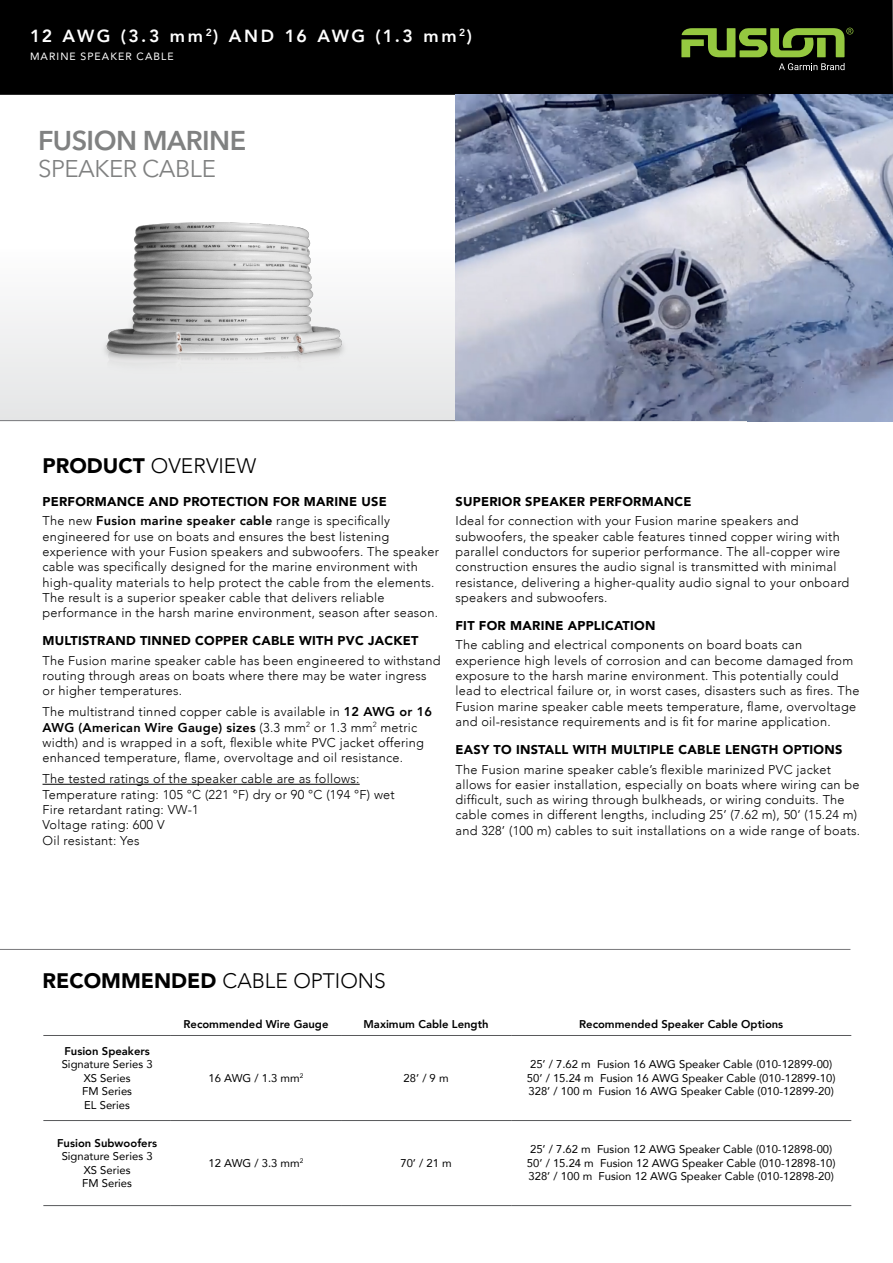
<style>
.page{position:relative;width:893px;height:1263px;background:#fff}
.page>*{position:absolute;margin:0;border:0;box-sizing:border-box;transform-origin:0 0}
.t1{font:600 27px "Avenir Next";letter-spacing:-.02em;color:#808181}
.t2{font:24px "Avenir Next";letter-spacing:-.02em;color:#808181}
.t3{font:300 21px "Avenir";color:#000}
.t4{font:800 17.55px "Avenir";letter-spacing:.14em;color:#fff}
.t5{font:300 12.75px/15.3px "Avenir";letter-spacing:.02em;color:#000}
.t6{font:900 12.75px/19.5px "Avenir";letter-spacing:.02em;color:#000}
.t7{font:11.25px/13.5px "Avenir";color:#000;text-align:center}
.t8{font:800 11.25px "Avenir";color:#000}
.t9{font:10.5px "Avenir";letter-spacing:.105em;color:#fff}
.s1{font-weight:900}
.s2{font-weight:300}
.s3{font-weight:800}
</style>
<div class="page">
<div style="left:0;top:248px;width:893px;height:173px;background:linear-gradient(to bottom,#fdfdfd,#e4e5e6)"></div>
<div style="left:0;top:0;width:893px;height:95px;background:#000"></div>
<hr style="left:0;top:949px;width:850px;height:1px;background:#77787b">
<hr style="left:0;top:420px;width:893px;height:1px;background:#77787b">
<hr style="left:43px;top:784px;width:317px;height:1px;background:#000">
<svg style="left:681px;top:28px;width:172px;height:29px"></svg>
<svg style="left:779px;top:63px;width:65px;height:7px"></svg>
<img style="left:455px;top:95px;width:438px;height:326px">
<hr style="left:43px;top:1035px;width:128px;height:1px;background:#58595b">
<hr style="left:171px;top:1035px;width:170px;height:1px;background:#58595b">
<hr style="left:341px;top:1035px;width:170px;height:1px;background:#58595b">
<hr style="left:511px;top:1035px;width:340px;height:1px;background:#58595b">
<hr style="left:43px;top:1120px;width:128px;height:1px;background:#58595b">
<hr style="left:171px;top:1120px;width:170px;height:1px;background:#58595b">
<hr style="left:341px;top:1120px;width:170px;height:1px;background:#58595b">
<hr style="left:511px;top:1120px;width:340px;height:1px;background:#58595b">
<hr style="left:43px;top:1205px;width:128px;height:1px;background:#58595b">
<hr style="left:171px;top:1205px;width:170px;height:1px;background:#58595b">
<hr style="left:341px;top:1205px;width:170px;height:1px;background:#58595b">
<hr style="left:511px;top:1205px;width:340px;height:1px;background:#58595b">
<img style="left:0;top:222px;width:444px;height:178px">
<h3 class="t4" style="left:30px;top:22px;width:444px">12 AWG (3.3 mm<sup>2</sup>) AND 16 AWG (1.3 mm<sup>2</sup>)</h3>
<p class="t9" style="left:30px;top:48px;width:145px">MARINE SPEAKER CABLE</p>
<h1 class="t1" style="left:38px;top:124px;width:210px">FUSION MARINE</h1>
<h2 class="t2" style="left:38px;top:154px;width:179px">SPEAKER CABLE</h2>
<h3 class="t3" style="left:43px;top:454px;width:215px"><span class="s1">PRODUCT</span> OVERVIEW</h3>
<p class="t6" style="left:43px;top:491px;width:349px">PERFORMANCE AND PROTECTION FOR MARINE USE<br><span class="s2">The new</span> <span class="s3">Fusion marine speaker cable</span> <span class="s2">range is specifically</span></p>
<p class="t5" style="left:43px;top:529px;width:398px">engineered for use on boats and ensures the best listening experience with your Fusion speakers and subwoofers. The speaker cable was specifically designed for the marine environment with high-quality materials to help protect the cable from the elements.<br>The result is a superior speaker cable that delivers reliable performance in the harsh marine environment, season after season.</p>
<p class="t6" style="left:43px;top:631px;width:378px">MULTISTRAND TINNED COPPER CABLE WITH PVC JACKET</p>
<p class="t5" style="left:43px;top:653px;width:400px">The Fusion marine speaker cable has been engineered to withstand routing through areas on boats where there may be water ingress or higher temperatures.</p>
<p class="t5" style="left:43px;top:704px;width:391px">The multistrand tinned copper cable is available in <span class="s3">12 AWG or 16<br>AWG (American Wire Gauge) sizes</span> (3.3 mm<sup>2</sup> or 1.3 mm<sup>2</sup> metric width) and is wrapped in a soft, flexible white PVC jacket offering enhanced temperature, flame, overvoltage and oil resistance.</p>
<p class="t5" style="left:43px;top:771px;width:354px">The tested ratings of the speaker cable are as follows:<br>Temperature rating: 105 °C (221 °F) dry or 90 °C (194 °F) wet Fire retardant rating: VW-1<br>Voltage rating: 600 V<br>Oil resistant: Yes</p>
<p class="t6" style="left:455px;top:491px;width:237px">SUPERIOR SPEAKER PERFORMANCE</p>
<p class="t5" style="left:455px;top:513px;width:395px">Ideal for connection with your Fusion marine speakers and subwoofers, the speaker cable features tinned copper wiring with parallel conductors for superior performance. The all-copper wire construction ensures the audio signal is transmitted with minimal resistance, delivering a higher-quality audio signal to your onboard speakers and subwoofers.</p>
<p class="t6" style="left:455px;top:615px;width:201px">FIT FOR MARINE APPLICATION</p>
<p class="t5" style="left:455px;top:637px;width:405px">The cabling and electrical components on board boats can experience high levels of corrosion and can become damaged from exposure to the harsh marine environment. This potentially could lead to electrical failure or, in worst cases, disasters such as fires. The Fusion marine speaker cable meets temperature, flame, overvoltage and oil-resistance requirements and is fit for marine application.</p>
<p class="t6" style="left:455px;top:739px;width:388px">EASY TO INSTALL WITH MULTIPLE CABLE LENGTH OPTIONS</p>
<p class="t5" style="left:455px;top:761px;width:406px">The Fusion marine speaker cable’s flexible marinized PVC jacket allows for easier installation, especially on boats where wiring can be difficult, such as wiring through bulkheads, or wiring conduits. The cable comes in different lengths, including 25’ (7.62 m), 50’ (15.24 m) and 328’ (100 m) cables to suit installations on a wide range of boats.</p>
<h3 class="t3" style="left:43px;top:968px;width:345px"><span class="s1">RECOMMENDED</span> CABLE OPTIONS</h3>
<p class="t8" style="left:64px;top:1042px;width:87px">Fusion Speakers</p>
<p class="t7" style="left:62px;top:1057px;width:92px">Signature Series 3<br>XS Series<br>FM Series<br>EL Series</p>
<p class="t8" style="left:183px;top:1015px;width:147px">Recommended Wire Gauge</p>
<p class="t8" style="left:364px;top:1015px;width:127px">Maximum Cable Length</p>
<p class="t8" style="left:579px;top:1015px;width:206px">Recommended Speaker Cable Options</p>
<p class="t7" style="left:209px;top:1071px;width:96px">16 AWG / 1.3 mm<sup>2</sup></p>
<p class="t7" style="left:404px;top:1071px;width:47px">28’ / 9 m</p>
<p class="t7" style="left:527px;top:1057px;width:310px;text-align:left">25’ / 7.62 m Fusion 16 AWG Speaker Cable (010-12899-00)<br>50’ / 15.24 m Fusion 16 AWG Speaker Cable (010-12899-10)<br>328’ / 100 m Fusion 16 AWG Speaker Cable (010-12899-20)</p>
<p class="t8" style="left:57px;top:1134px;width:101px">Fusion Subwoofers</p>
<p class="t7" style="left:62px;top:1149px;width:92px">Signature Series 3<br>XS Series<br>FM Series</p>
<p class="t7" style="left:209px;top:1156px;width:96px">12 AWG / 3.3 mm<sup>2</sup></p>
<p class="t7" style="left:400px;top:1156px;width:53px">70’ / 21 m</p>
<p class="t7" style="left:527px;top:1142px;width:310px;text-align:left">25’ / 7.62 m Fusion 12 AWG Speaker Cable (010-12898-00)<br>50’ / 15.24 m Fusion 12 AWG Speaker Cable (010-12898-10)<br>328’ / 100 m Fusion 12 AWG Speaker Cable (010-12898-20)</p>
</div>
